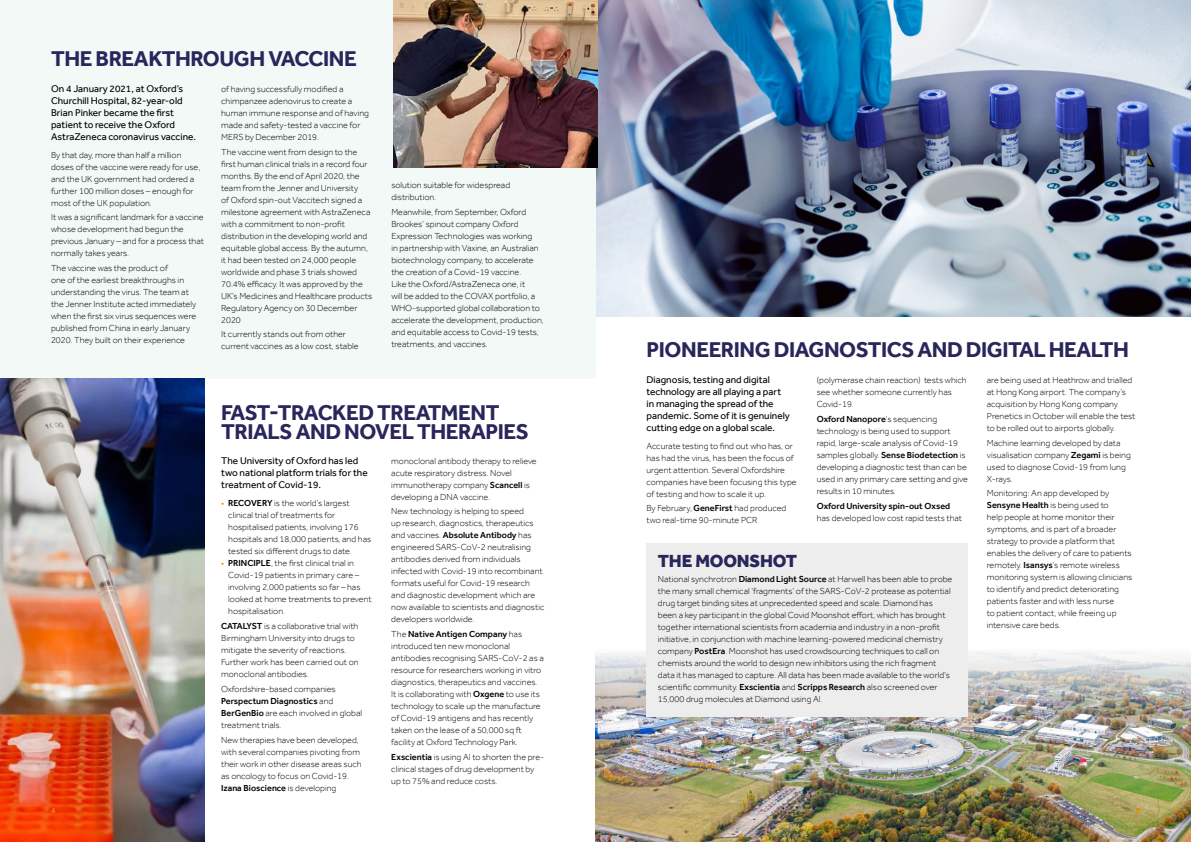
<style>
.page{position:relative;width:1191px;height:842px;background:#fff}
.page>*{position:absolute;margin:0;border:0;box-sizing:border-box;transform-origin:0 0}
.t1{font:700 22px/19px "Effra";letter-spacing:-.02em;color:#28265b}
.t2{font:800 18px "Effra";letter-spacing:-.01em;color:#28265b}
.t3{font:10px/12px "Effra";color:#000}
.t4{font:300 9px/12px "Effra";color:#000}
.t5{font:500 9px "Effra";color:#000}
.t6{font:700 8px "Effra";color:#ed8100}
.s1{color:#ed8100}
.s2{font-weight:500}
</style>
<div class="page">
<img style="left:595px;top:651px;width:596px;height:191px">
<img style="left:595px;top:0;width:596px;height:317px">
<div style="left:0;top:0;width:595px;height:378px;background:#f2f9f7"></div>
<img style="left:393px;top:0;width:204px;height:167px">
<img style="left:0;top:378px;width:204px;height:464px">
<div style="left:646px;top:543px;width:322px;height:174px;background:#ededed"></div>
<h1 class="t1" style="left:51px;top:49px;width:307px">THE BREAKTHROUGH VACCINE</h1>
<p class="t3" style="left:51px;top:82px;width:146px">On 4 January 2021, at Oxford’s<br>Churchill Hospital, 82-year-old<br>Brian Pinker became the first patient to receive the Oxford<br>AstraZeneca coronavirus vaccine.</p>
<p class="t4" style="left:51px;top:148px;width:151px">By that day, more than half a million doses of the vaccine were ready for use, and the UK government had ordered a further 100 million doses – enough for most of the UK population.</p>
<p class="t4" style="left:51px;top:211px;width:154px">It was a significant landmark for a vaccine whose development had begun the previous January – and for a process that normally takes years.</p>
<p class="t4" style="left:51px;top:262px;width:147px">The vaccine was the product of<br>one of the earliest breakthroughs in understanding the virus. The team at the Jenner Institute acted immediately when the first six virus sequences were published from China in early January 2020. They built on their experience</p>
<p class="t4" style="left:221px;top:83px;width:149px">of having successfully modified a chimpanzee adenovirus to create a human immune response and of having made and safety-tested a vaccine for<br>MERS by December 2019.</p>
<p class="t4" style="left:221px;top:146px;width:152px">The vaccine went from design to the first human clinical trials in a record four months. By the end of April 2020, the team from the Jenner and University<br>of Oxford spin-out Vaccitech signed a milestone agreement with AstraZeneca with a commitment to non-profit distribution in the developing world and equitable global access. By the autumn, it had been tested on 24,000 people worldwide and phase 3 trials showed 70.4% efficacy. It was approved by the UK’s Medicines and Healthcare products Regulatory Agency on 30 December 2020</p>
<p class="t4" style="left:221px;top:328px;width:139px">It currently stands out from other current vaccines as a low cost, stable</p>
<p class="t4" style="left:391px;top:179px;width:120px">solution suitable for widespread distribution.</p>
<p class="t4" style="left:391px;top:205px;width:154px">Meanwhile, from September, Oxford Brookes’ spinout company Oxford Expression Technologies was working<br>in partnership with Vaxine, an Australian biotechnology company, to accelerate the creation of a Covid-19 vaccine.<br>Like the Oxford/AstraZeneca one, it<br>will be added to the COVAX portfolio, a WHO-supported global collaboration to accelerate the development, production, and equitable access to Covid-19 tests, treatments, and vaccines.</p>
<h1 class="t1" style="left:221px;top:402px;width:309px">FAST-TRACKED TREATMENT<br>TRIALS AND NOVEL THERAPIES</h1>
<p class="t3" style="left:221px;top:455px;width:148px">The University of Oxford has led two national platform trials for the treatment of Covid-19.</p>
<p class="t4" style="left:228px;top:497px;width:145px;text-indent:-7px"><span class="s1">•</span> <span class="s2">RECOVERY</span> is the world’s largest clinical trial of treatments for hospitalised patients, involving 176 hospitals and 18,000 patients, and has tested six different drugs to date.</p>
<p class="t4" style="left:228px;top:557px;width:145px;text-indent:-7px"><span class="s1">•</span> <span class="s2">PRINCIPLE</span>, the first clinical trial in Covid-19 patients in primary care – involving 2,000 patients so far – has looked at home treatments to prevent hospitalisation.</p>
<p class="t4" style="left:221px;top:620px;width:139px"><span class="s2">CATALYST</span> is a collaborative trial with Birmingham University into drugs to mitigate the severity of reactions.<br>Further work has been carried out on monoclonal antibodies.</p>
<p class="t4" style="left:221px;top:683px;width:142px">Oxfordshire-based companies<br><span class="s2">Perspectum Diagnostics</span> and<br><span class="s2">BerGenBio</span> are each involved in global treatment trials.</p>
<p class="t4" style="left:221px;top:733px;width:142px">New therapies have been developed, with several companies pivoting from their work in other disease areas such as oncology to focus on Covid-19.<br><span class="s2">Izana Bioscience</span> is developing</p>
<p class="t4" style="left:391px;top:454px;width:147px">monoclonal antibody therapy to relieve acute respiratory distress. Novel immunotherapy company <span class="s2">Scancell</span> is developing a DNA vaccine.</p>
<p class="t4" style="left:391px;top:505px;width:155px">New technology is helping to speed<br>up research, diagnostics, therapeutics and vaccines. <span class="s2">Absolute Antibody</span> has engineered SARS-CoV-2 neutralising antibodies derived from individuals infected with Covid-19 into recombinant formats useful for Covid-19 research and diagnostic development which are now available to scientists and diagnostic developers worldwide.</p>
<p class="t4" style="left:391px;top:628px;width:154px">The <span class="s2">Native Antigen Company</span> has introduced ten new monoclonal antibodies recognising SARS-CoV-2 as a resource for researchers working in vitro diagnostics, therapeutics and vaccines.<br>It is collaborating with <span class="s2">Oxgene</span> to use its technology to scale up the manufacture of Covid-19 antigens and has recently taken on the lease of a 50,000 sq ft facility at Oxford Technology Park.</p>
<p class="t4" style="left:391px;top:751px;width:154px"><span class="s2">Exscientia</span> is using AI to shorten the pre&shy;clinical stages of drug development by up to 75% and reduce costs.</p>
<h1 class="t1" style="left:646px;top:340px;width:484px">PIONEERING DIAGNOSTICS AND DIGITAL HEALTH</h1>
<p class="t3" style="left:646px;top:373px;width:145px">Diagnosis, testing and digital technology are all playing a part in managing the spread of the pandemic. Some of it is genuinely cutting edge on a global scale.</p>
<p class="t4" style="left:646px;top:439px;width:152px">Accurate testing to find out who has, or has had the virus, has been the focus of urgent attention. Several Oxfordshire companies have been focusing this type of testing and how to scale it up.</p>
<p class="t4" style="left:646px;top:502px;width:141px">By February, <span class="s2">GeneFirst</span> had produced two real-time 90-minute PCR</p>
<p class="t4" style="left:816px;top:374px;width:152px">(polymerase chain reaction) tests which see whether someone currently has<br>Covid-19.</p>
<p class="t4" style="left:816px;top:413px;width:153px"><span class="s2">Oxford Nanopore</span>’s sequencing technology is being used to support rapid, large-scale analysis of Covid-19 samples globally. <span class="s2">Sense Biodetection</span> is developing a diagnostic test than can be used in any primary care setting and give results in 10 minutes.</p>
<p class="t5" style="left:816px;top:500px;width:135px">Oxford University spin-out Oxsed</p>
<p class="t4" style="left:816px;top:511px;width:147px">has developed low cost rapid tests that</p>
<p class="t4" style="left:986px;top:374px;width:150px">are being used at Heathrow and trialled at Hong Kong airport. The company’s acquisition by Hong Kong company Prenetics in October will enable the test to be rolled out to airports globally.</p>
<p class="t4" style="left:986px;top:437px;width:145px">Machine learning developed by data visualisation company <span class="s2">Zegami</span> is being used to diagnose Covid-19 from lung<br>X-rays.</p>
<p class="t4" style="left:986px;top:487px;width:147px">Monitoring: An app developed by <span class="s2">Sensyne Health</span> is being used to<br>help people at home monitor their symptoms, and is part of a broader strategy to provide a platform that enables the delivery of care to patients remotely. <span class="s2">Isansys</span>’s remote wireless monitoring system is allowing clinicians to identify and predict deteriorating patients faster and with less nurse<br>to patient contact, while freeing up intensive care beds.</p>
<h2 class="t2" style="left:658px;top:550px;width:141px">THE MOONSHOT</h2>
<p class="t4" style="left:658px;top:572px;width:296px">National synchrotron <span class="s2">Diamond Light Source</span> at Harwell has been able to probe the many small chemical ‘fragments’ of the SARS-CoV-2 protease as potential drug target binding sites at unprecedented speed and scale. Diamond has been a key participant in the global Covid Moonshot effort, which has brought together international scientists from academia and industry in a non-profit initiative, in conjunction with machine learning-powered medicinal chemistry company <span class="s2">PostEra</span>. Moonshot has used crowdsourcing techniques to call on chemists around the world to design new inhibitors using the rich fragment data it has managed to capture. All data has been made available to the world’s scientific community. <span class="s2">Exscientia</span> and <span class="s2">Scripps Research</span> also screened over 15,000 drug molecules at Diamond using AI.</p>
<p class="t6" style="left:51px;top:806px;width:6px">4</p>
<p class="t6" style="left:1135px;top:806px;width:6px">5</p>
</div>
